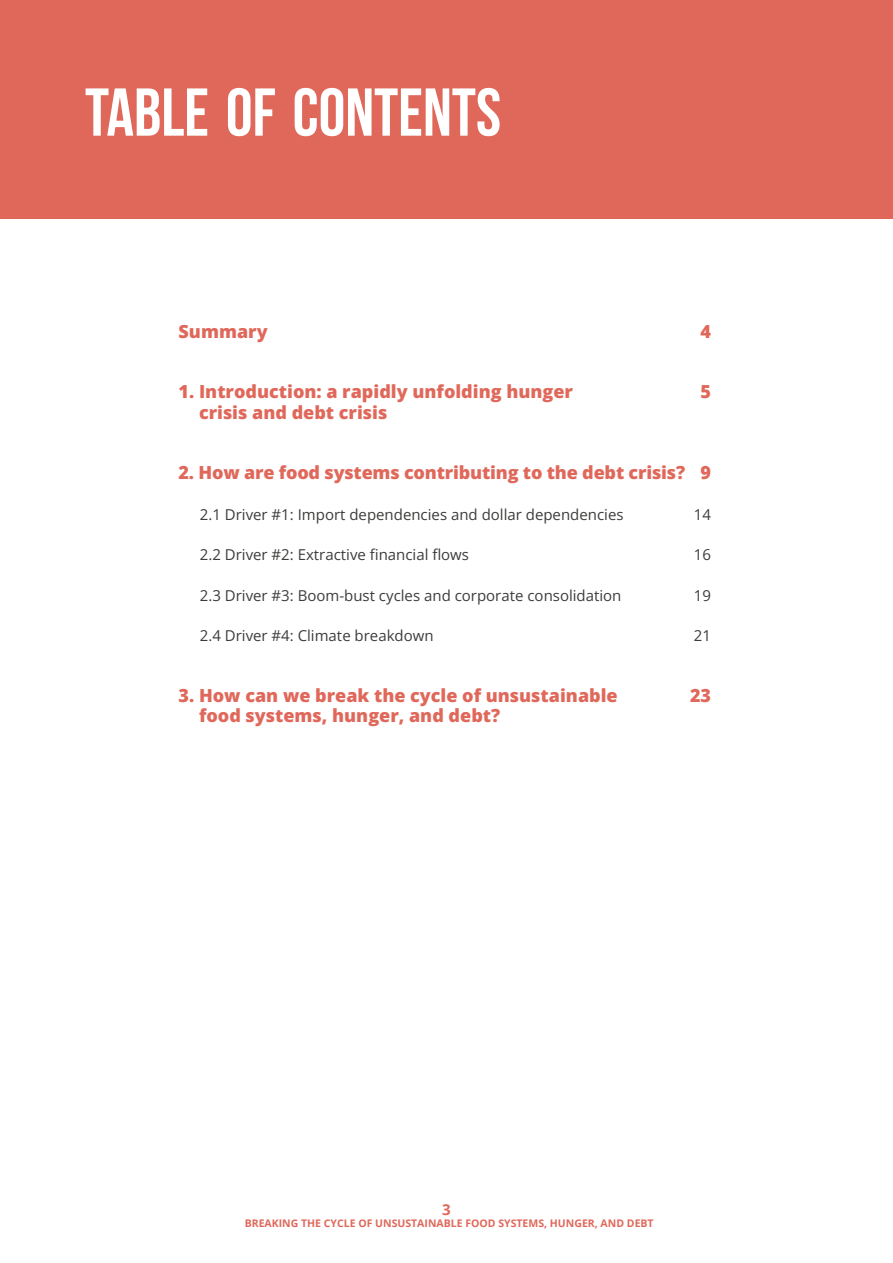
<style>
.page{position:relative;width:893px;height:1263px;background:#fff}
.page>*{position:absolute;margin:0;border:0;box-sizing:border-box;transform-origin:0 0}
.texte{font:700 67.5px "Bebas Neue";color:#fff}
.t1{font:18px "Open Sans";color:#e0685b}
.t2{font:15px "Open Sans";color:#3c3c3b}
.t3{font:700 15px "Open Sans";color:#e0685b}
.t4{font:700 10.5px "Open Sans";color:#e0685b}
</style>
<div class="page">
<div style="left:0;top:0;width:893px;height:218px;background:#e0685b"></div>
<p class="texte" style="left:85px;top:75px;width:418px">TABLE OF CONTENTS</p>
<p class="t1" style="left:179px;top:319px;width:91px">Summary</p>
<p class="t1" style="left:701px;top:319px;width:12px">4</p>
<p class="t1" style="left:179px;top:379px;width:396px">1. Introduction: a rapidly unfolding hunger</p>
<p class="t1" style="left:701px;top:379px;width:12px">5</p>
<p class="t1" style="left:199px;top:400px;width:190px">crisis and debt crisis</p>
<p class="t1" style="left:179px;top:460px;width:534px">2. How are food systems contributing to the debt crisis? 9</p>
<p class="t2" style="left:200px;top:504px;width:425px">2.1 Driver #1: Import dependencies and dollar dependencies</p>
<p class="t2" style="left:694px;top:504px;width:19px">14</p>
<p class="t2" style="left:200px;top:545px;width:271px">2.2 Driver #2: Extractive financial flows</p>
<p class="t2" style="left:694px;top:545px;width:19px">16</p>
<p class="t2" style="left:200px;top:585px;width:423px">2.3 Driver #3: Boom-bust cycles and corporate consolidation</p>
<p class="t2" style="left:694px;top:585px;width:19px">19</p>
<p class="t2" style="left:200px;top:626px;width:235px">2.4 Driver #4: Climate breakdown</p>
<p class="t2" style="left:694px;top:626px;width:19px">21</p>
<p class="t1" style="left:179px;top:683px;width:441px">3. How can we break the cycle of unsustainable</p>
<p class="t1" style="left:690px;top:683px;width:23px">23</p>
<p class="t1" style="left:199px;top:703px;width:303px">food systems, hunger, and debt?</p>
<p class="t3" style="left:442px;top:1198px;width:10px">3</p>
<p class="t4" style="left:245px;top:1216px;width:410px">BREAKING THE CYCLE OF UNSUSTAINABLE FOOD SYSTEMS, HUNGER, AND DEBT</p>
</div>
